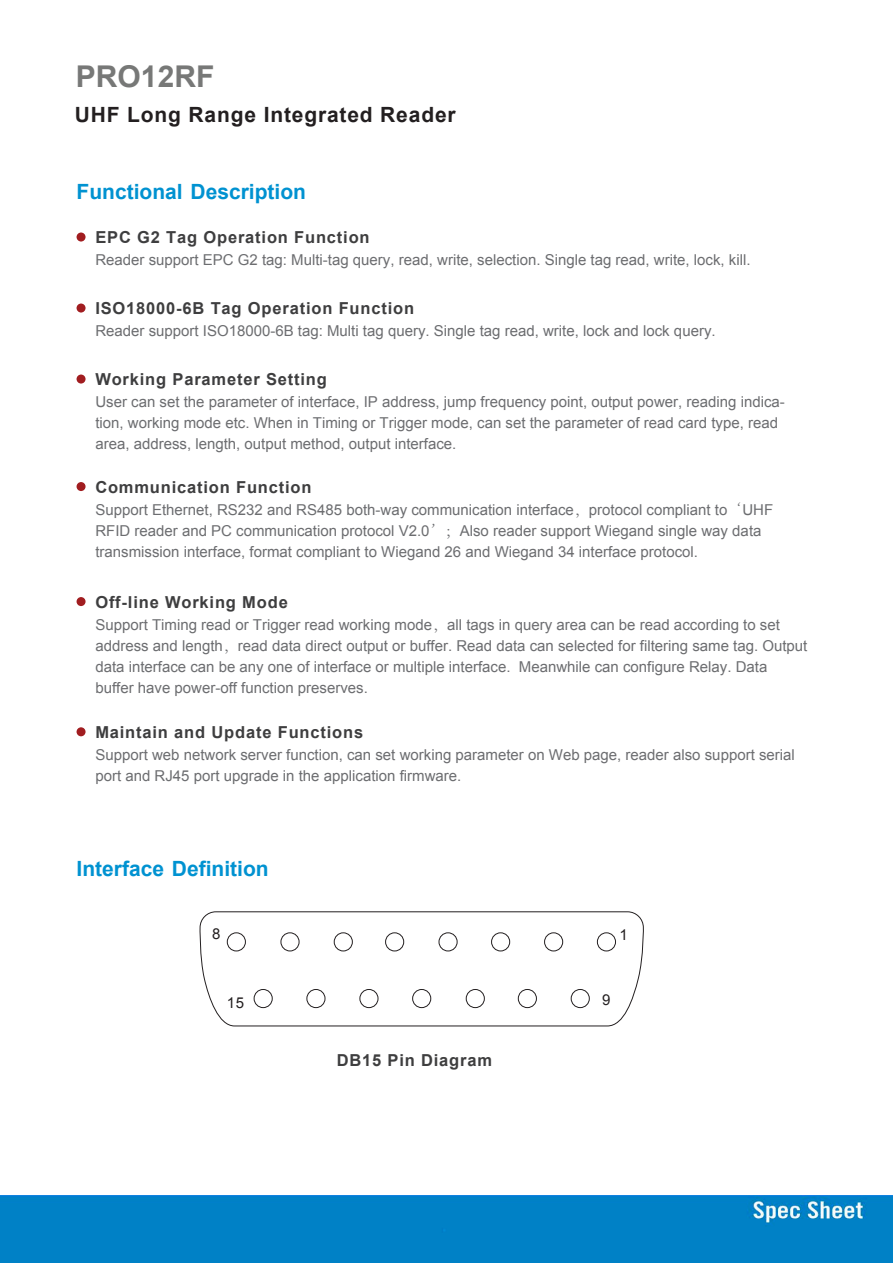
<style>
.page{position:relative;width:893px;height:1263px;background:#fff}
.page>*{position:absolute;margin:0;border:0;box-sizing:border-box;transform-origin:0 0}
.t1{font:700 30px "Arial";color:#777877}
.t2{font:700 21px "Arial";color:#0092d1}
.t3{font:700 21px "Arial";letter-spacing:.04em;color:#231f20}
.t4{font:700 16.5px "Arial";letter-spacing:.05em;color:#3e3e3f}
.t5{font:15px/21px "Arial";color:#6c6d70}
.t6{font:15px "Arial";color:#231f20}
.s1{font-family:"Adobe Song Std";font-weight:300}
</style>
<div class="page">
<div style="left:77px;top:233px;width:9px;height:9px;background:#a11d20;border-radius:50%"></div>
<div style="left:77px;top:304px;width:9px;height:9px;background:#a11d20;border-radius:50%"></div>
<div style="left:77px;top:375px;width:9px;height:9px;background:#a11d20;border-radius:50%"></div>
<div style="left:77px;top:482px;width:9px;height:9px;background:#a11d20;border-radius:50%"></div>
<div style="left:77px;top:597px;width:9px;height:9px;background:#a11d20;border-radius:50%"></div>
<div style="left:77px;top:727px;width:9px;height:9px;background:#a11d20;border-radius:50%"></div>
<svg style="left:199px;top:911px;width:445px;height:116px"></svg>
<div style="left:227px;top:932px;width:19px;height:19px;border:1px solid #231f20;border-radius:50%"></div>
<div style="left:254px;top:989px;width:19px;height:19px;border:1px solid #231f20;border-radius:50%"></div>
<div style="left:306px;top:989px;width:19px;height:19px;border:1px solid #231f20;border-radius:50%"></div>
<div style="left:359px;top:989px;width:19px;height:19px;border:1px solid #231f20;border-radius:50%"></div>
<div style="left:412px;top:989px;width:19px;height:19px;border:1px solid #231f20;border-radius:50%"></div>
<div style="left:466px;top:989px;width:19px;height:19px;border:1px solid #231f20;border-radius:50%"></div>
<div style="left:518px;top:989px;width:19px;height:19px;border:1px solid #231f20;border-radius:50%"></div>
<div style="left:571px;top:989px;width:19px;height:19px;border:1px solid #231f20;border-radius:50%"></div>
<div style="left:281px;top:932px;width:18px;height:19px;border:1px solid #231f20;border-radius:50%"></div>
<div style="left:334px;top:932px;width:19px;height:19px;border:1px solid #231f20;border-radius:50%"></div>
<div style="left:385px;top:932px;width:19px;height:19px;border:1px solid #231f20;border-radius:50%"></div>
<div style="left:439px;top:932px;width:18px;height:19px;border:1px solid #231f20;border-radius:50%"></div>
<div style="left:491px;top:932px;width:19px;height:19px;border:1px solid #231f20;border-radius:50%"></div>
<div style="left:544px;top:932px;width:19px;height:19px;border:1px solid #231f20;border-radius:50%"></div>
<div style="left:597px;top:932px;width:19px;height:19px;border:1px solid #231f20;border-radius:50%"></div>
<div style="left:0;top:1196px;width:892px;height:67px;background:#0081c6"></div>
<h1 class="t1" style="left:76px;top:57px;width:140px">PRO12RF</h1>
<h2 class="t3" style="left:75px;top:101px;width:382px">UHF Long Range Integrated Reader</h2>
<h2 class="t2" style="left:76px;top:177px;width:231px">Functional Description</h2>
<p class="t4" style="left:95px;top:226px;width:276px">EPC G2 Tag Operation Function</p>
<p class="t5" style="left:95px;top:249px;width:657px">Reader support EPC G2 tag: Multi-tag query, read, write, selection. Single tag read, write, lock, kill.</p>
<p class="t4" style="left:95px;top:297px;width:320px">ISO18000-6B Tag Operation Function</p>
<p class="t5" style="left:95px;top:320px;width:622px">Reader support ISO18000-6B tag: Multi tag query. Single tag read, write, lock and lock query.</p>
<p class="t4" style="left:95px;top:368px;width:233px">Working Parameter Setting</p>
<p class="t5" style="left:95px;top:391px;width:691px">User can set the parameter of interface, IP address, jump frequency point, output power, reading indica&shy;tion, working mode etc. When in Timing or Trigger mode, can set the parameter of read card type, read area, address, length, output method, output interface.</p>
<p class="t4" style="left:95px;top:476px;width:218px">Communication Function</p>
<p class="t5" style="left:95px;top:499px;width:679px">Support Ethernet, RS232 and RS485 both-way communication interface<span class="s1">，</span>protocol compliant to<span class="s1">‘</span>UHF<br>RFID reader and PC communication protocol V2.0<span class="s1">’；</span>Also reader support Wiegand single way data transmission interface, format compliant to Wiegand 26 and Wiegand 34 interface protocol.</p>
<p class="t4" style="left:95px;top:591px;width:194px">Off-line Working Mode</p>
<p class="t5" style="left:95px;top:614px;width:714px">Support Timing read or Trigger read working mode<span class="s1">，</span>all tags in query area can be read according to set address and length<span class="s1">，</span>read data direct output or buffer. Read data can selected for filtering same tag. Output data interface can be any one of interface or multiple interface. Meanwhile can configure Relay. Data buffer have power-off function preserves.</p>
<p class="t4" style="left:95px;top:721px;width:269px">Maintain and Update Functions</p>
<p class="t5" style="left:95px;top:744px;width:701px">Support web network server function, can set working parameter on Web page, reader also support serial port and RJ45 port upgrade in the application firmware.</p>
<h2 class="t2" style="left:76px;top:855px;width:194px">Interface Definition</h2>
<p class="t6" style="left:212px;top:924px;width:10px">8</p>
<p class="t6" style="left:619px;top:924px;width:10px">1</p>
<p class="t6" style="left:227px;top:992px;width:19px">15</p>
<p class="t6" style="left:602px;top:990px;width:10px">9</p>
<p class="t4" style="left:337px;top:1049px;width:157px">DB15 Pin Diagram</p>
</div>
